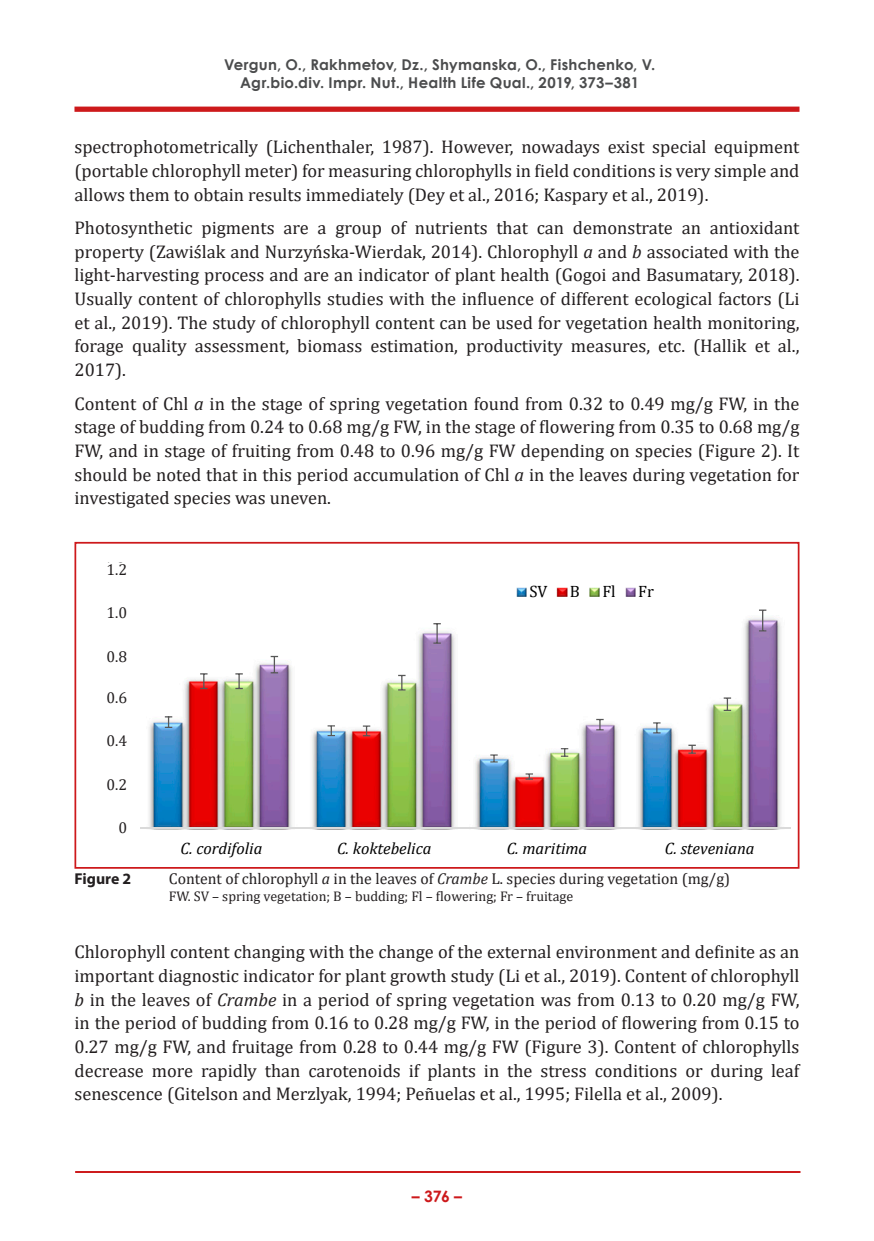
<style>
.page{position:relative;width:874px;height:1241px;background:#fff}
.page>*{position:absolute;margin:0;border:0;box-sizing:border-box;transform-origin:0 0}
.t1{font:18.38px/23.6px "Cambria";color:#231f20;text-align:justify}
.t2{font:italic 16.45px "Cambria";color:#000}
.t3{font:16.45px "Cambria";color:#000}
.t4{font:15.75px "Cambria";color:#231f20}
.t5{font:700 15.75px "Myriad Pro";color:#231f20}
.t6{font:700 15.75px "Century Gothic";color:#cd191b}
.t7{font:700 14.88px/17.8px "Century Gothic";letter-spacing:.02em;color:#4b4c4d;text-align:center}
.t8{font:14px "Cambria";color:#231f20}
.s1{font-style:italic}
</style>
<div class="page">
<hr style="left:75px;top:1170px;width:724px;height:2px;background:#cd191b">
<div style="left:74px;top:107px;width:725px;height:5px;background:#cd191b"></div>
<img style="left:146px;top:617px;width:638px;height:212px">
<svg style="left:165px;top:716px;width:7px;height:11px"></svg>
<svg style="left:327px;top:725px;width:8px;height:11px"></svg>
<svg style="left:490px;top:754px;width:7px;height:8px"></svg>
<svg style="left:652px;top:722px;width:8px;height:11px"></svg>
<svg style="left:200px;top:673px;width:7px;height:16px"></svg>
<svg style="left:362px;top:725px;width:8px;height:11px"></svg>
<svg style="left:525px;top:773px;width:7px;height:6px"></svg>
<svg style="left:688px;top:744px;width:7px;height:9px"></svg>
<svg style="left:235px;top:673px;width:8px;height:16px"></svg>
<svg style="left:398px;top:674px;width:7px;height:16px"></svg>
<svg style="left:560px;top:748px;width:8px;height:8px"></svg>
<svg style="left:723px;top:697px;width:7px;height:14px"></svg>
<svg style="left:270px;top:655px;width:8px;height:18px"></svg>
<svg style="left:433px;top:623px;width:7px;height:20px"></svg>
<svg style="left:596px;top:718px;width:7px;height:12px"></svg>
<svg style="left:758px;top:609px;width:8px;height:22px"></svg>
<hr style="left:140px;top:826px;width:650px;height:2px;background:#dadada">
<svg style="left:516px;top:587px;width:10px;height:10px"></svg>
<svg style="left:556px;top:587px;width:10px;height:10px"></svg>
<svg style="left:589px;top:587px;width:10px;height:10px"></svg>
<svg style="left:625px;top:587px;width:10px;height:10px"></svg>
<div style="left:74px;top:542px;width:725px;height:326px;border:2px solid #cd191b"></div>
<p class="t7" style="left:224px;top:55px;width:432px">Vergun, O., Rakhmetov, Dz., Shymanska, O., Fishchenko, V.<br>Agr.bio.div. Impr. Nut., Health Life Qual., 2019, 373–381</p>
<p class="t1" style="left:74px;top:135px;width:726px">spectrophotometrically (Lichenthaler, 1987). However, nowadays exist special equipment (portable chlorophyll meter) for measuring chlorophylls in field conditions is very simple and allows them to obtain results immediately (Dey et al., 2016; Kaspary et al., 2019).</p>
<p class="t1" style="left:74px;top:216px;width:726px">Photosynthetic pigments are a group of nutrients that can demonstrate an antioxidant property (Zawiślak and Nurzyńska-Wierdak, 2014). Chlorophyll <span class="s1">a</span> and <span class="s1">b</span> associated with the light-harvesting process and are an indicator of plant health (Gogoi and Basumatary, 2018).<br>Usually content of chlorophylls studies with the influence of different ecological factors (Li et al., 2019). The study of chlorophyll content can be used for vegetation health monitoring, forage quality assessment, biomass estimation, productivity measures, etc. (Hallik et al., 2017).</p>
<p class="t1" style="left:74px;top:391px;width:726px">Content of Chl <span class="s1">a</span> in the stage of spring vegetation found from 0.32 to 0.49 mg/g FW, in the stage of budding from 0.24 to 0.68 mg/g FW, in the stage of flowering from 0.35 to 0.68 mg/g FW, and in stage of fruiting from 0.48 to 0.96 mg/g FW depending on species (Figure 2). It should be noted that in this period accumulation of Chl <span class="s1">a</span> in the leaves during vegetation for investigated species was uneven.</p>
<p class="t3" style="left:103px;top:559px;width:23px">1,2</p>
<p class="t4" style="left:106px;top:560px;width:22px">1.2</p>
<p class="t4" style="left:106px;top:603px;width:22px">1.0</p>
<p class="t4" style="left:106px;top:647px;width:22px">0.8</p>
<p class="t4" style="left:106px;top:688px;width:22px">0.6</p>
<p class="t4" style="left:106px;top:731px;width:22px">0.4</p>
<p class="t4" style="left:106px;top:774px;width:22px">0.2</p>
<p class="t4" style="left:118px;top:817px;width:10px">0</p>
<p class="t3" style="left:116px;top:602px;width:11px">1</p>
<p class="t3" style="left:103px;top:645px;width:23px">0,8</p>
<p class="t3" style="left:103px;top:688px;width:23px">0,6</p>
<p class="t3" style="left:103px;top:731px;width:23px">0,4</p>
<p class="t3" style="left:103px;top:774px;width:23px">0,2</p>
<p class="t3" style="left:116px;top:817px;width:11px">0</p>
<p class="t3" style="left:529px;top:581px;width:20px">SV</p>
<p class="t3" style="left:569px;top:581px;width:12px">B</p>
<p class="t3" style="left:602px;top:581px;width:15px">Fl</p>
<p class="t3" style="left:638px;top:581px;width:17px">Fr</p>
<p class="t2" style="left:180px;top:836px;width:83px">C. cordifolia</p>
<p class="t2" style="left:337px;top:836px;width:96px">C. koktebelica</p>
<p class="t2" style="left:506px;top:836px;width:82px">C. maritima</p>
<p class="t2" style="left:664px;top:836px;width:91px">C. steveniana</p>
<p class="t5" style="left:74px;top:868px;width:58px">Figure 2</p>
<p class="t4" style="left:169px;top:869px;width:562px">Content of chlorophyll <span class="s1">a</span> in the leaves of <span class="s1">Crambe</span> L. species during vegetation (mg/g)</p>
<p class="t8" style="left:169px;top:887px;width:406px">FW. SV – spring vegetation; B – budding; Fl – flowering; Fr – fruitage</p>
<p class="t1" style="left:74px;top:939px;width:726px">Chlorophyll content changing with the change of the external environment and definite as an important diagnostic indicator for plant growth study (Li et al., 2019). Content of chlorophyll <span class="s1">b</span> in the leaves of <span class="s1">Crambe</span> in a period of spring vegetation was from 0.13 to 0.20 mg/g FW, in the period of budding from 0.16 to 0.28 mg/g FW, in the period of flowering from 0.15 to 0.27 mg/g FW, and fruitage from 0.28 to 0.44 mg/g FW (Figure 3). Content of chlorophylls decrease more rapidly than carotenoids if plants in the stress conditions or during leaf senescence (Gitelson and Merzlyak, 1994; Peñuelas et al., 1995; Filella et al., 2009).</p>
<p class="t6" style="left:411px;top:1183px;width:52px">– 376 –</p>
</div>
